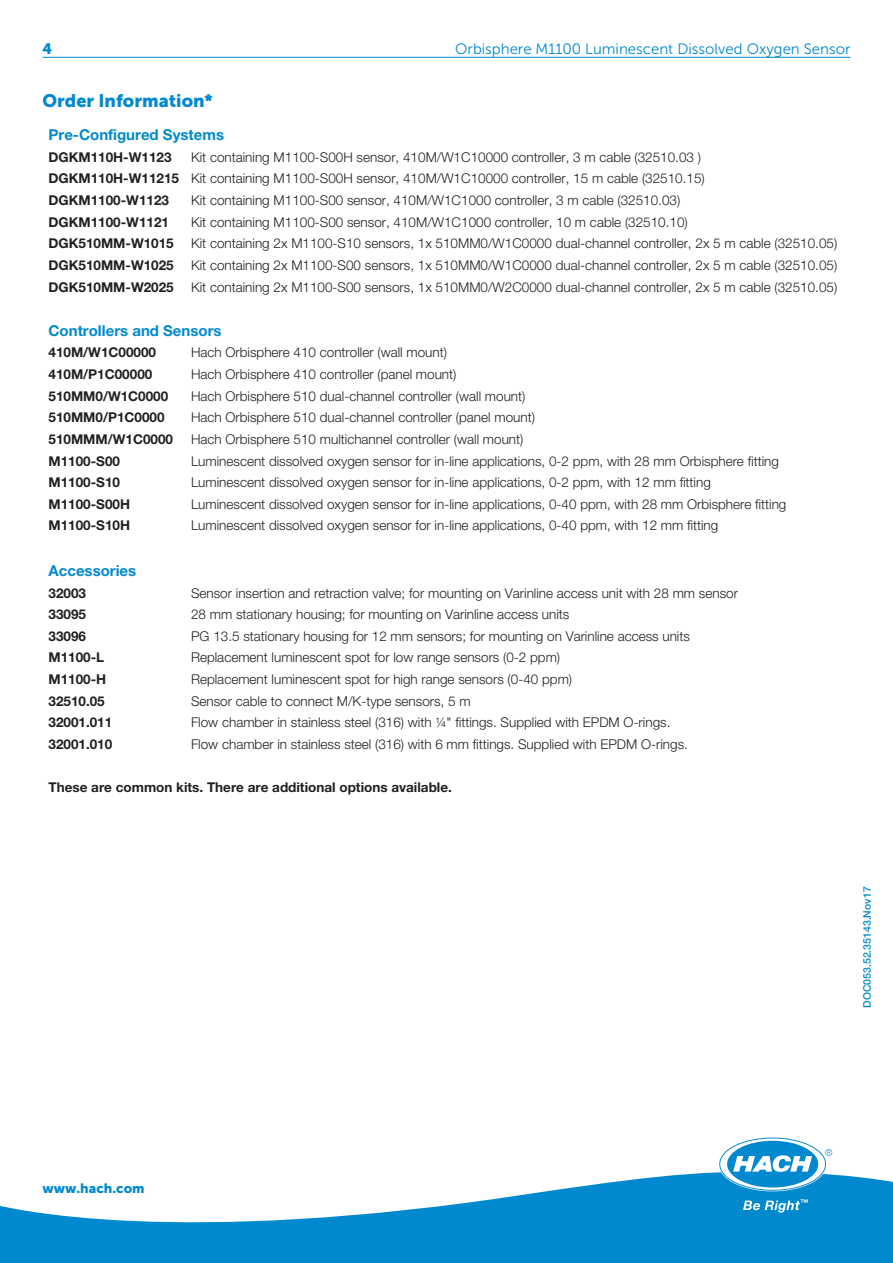
<style>
.page{position:relative;width:893px;height:1263px;background:#fff}
.page>*{position:absolute;margin:0;border:0;box-sizing:border-box;transform-origin:0 0}
.Head_2{font:18px "Museo Sans 900";color:#0089cf}
.Head_3_Text_1_Bold{font:700 15px "Helvetica Neue LTW1 G";color:#0089cf}
.Head_3{font:15px "Museo Sans 300";color:#0089cf}
.Head_3-2{font:15px "Museo Sans 900";color:#0089cf}
.Text_1{font:300 13.5px "Helvetica Neue LTW1 G";color:#231f20}
.Text_1_Text_1_Bold{font:700 13.5px "Helvetica Neue LTW1 G";color:#231f20}
.Text_1_Color{font:13.5px "Museo Sans 900";color:#0089cf}
.t1{font:500 10.5px "Helvetica Neue LTW1 G";color:#0089cf}
</style>
<div class="page">
<svg style="left:0;top:1168px;width:893px;height:95px;fill:#0089cf"></svg>
<svg style="left:720px;top:1138px;width:112px;height:52px"></svg>
<svg style="left:743px;top:1199px;width:65px;height:13px"></svg>
<hr style="left:43px;top:57px;width:807px;height:1px;background:#0089cf">
<p class="Head_3-2" style="left:43px;top:40px;width:11px">4</p>
<p class="Head_3" style="left:455px;top:41px;width:397px">Orbisphere M1100 Luminescent Dissolved Oxygen Sensor</p>
<p class="Head_2" style="left:43px;top:91px;width:172px">Order Information*</p>
<p class="Head_3_Text_1_Bold" style="left:49px;top:125px;width:177px">Pre-Configured Systems</p>
<p class="Text_1_Text_1_Bold" style="left:49px;top:149px;width:125px">DGKM110H-W1123</p>
<p class="Text_1" style="left:191px;top:149px;width:511px">Kit containing M1100-S00H sensor, 410M/W1C10000 controller, 3 m cable (32510.03 )</p>
<p class="Text_1_Text_1_Bold" style="left:49px;top:170px;width:132px">DGKM110H-W11215</p>
<p class="Text_1" style="left:191px;top:170px;width:515px">Kit containing M1100-S00H sensor, 410M/W1C10000 controller, 15 m cable (32510.15)</p>
<p class="Text_1_Text_1_Bold" style="left:49px;top:192px;width:122px">DGKM1100-W1123</p>
<p class="Text_1" style="left:191px;top:192px;width:491px">Kit containing M1100-S00 sensor, 410M/W1C1000 controller, 3 m cable (32510.03)</p>
<p class="Text_1_Text_1_Bold" style="left:49px;top:213px;width:122px">DGKM1100-W1121</p>
<p class="Text_1" style="left:191px;top:214px;width:498px">Kit containing M1100-S00 sensor, 410M/W1C1000 controller, 10 m cable (32510.10)</p>
<p class="Text_1_Text_1_Bold" style="left:49px;top:235px;width:127px">DGK510MM-W1015</p>
<p class="Text_1" style="left:191px;top:235px;width:648px">Kit containing 2x M1100-S10 sensors, 1x 510MM0/W1C0000 dual-channel controller, 2x 5 m cable (32510.05)</p>
<p class="Text_1_Text_1_Bold" style="left:49px;top:257px;width:127px">DGK510MM-W1025</p>
<p class="Text_1" style="left:191px;top:257px;width:648px">Kit containing 2x M1100-S00 sensors, 1x 510MM0/W1C0000 dual-channel controller, 2x 5 m cable (32510.05)</p>
<p class="Text_1_Text_1_Bold" style="left:49px;top:278px;width:127px">DGK510MM-W2025</p>
<p class="Text_1" style="left:191px;top:278px;width:648px">Kit containing 2x M1100-S00 sensors, 1x 510MM0/W2C0000 dual-channel controller, 2x 5 m cable (32510.05)</p>
<p class="Head_3_Text_1_Bold" style="left:49px;top:321px;width:175px">Controllers and Sensors</p>
<p class="Text_1_Text_1_Bold" style="left:49px;top:344px;width:109px">410M/W1C00000</p>
<p class="Text_1" style="left:191px;top:344px;width:257px">Hach Orbisphere 410 controller (wall mount)</p>
<p class="Text_1_Text_1_Bold" style="left:49px;top:366px;width:105px">410M/P1C00000</p>
<p class="Text_1" style="left:191px;top:366px;width:267px">Hach Orbisphere 410 controller (panel mount)</p>
<p class="Text_1_Text_1_Bold" style="left:49px;top:387px;width:121px">510MM0/W1C0000</p>
<p class="Text_1" style="left:191px;top:387px;width:336px">Hach Orbisphere 510 dual-channel controller (wall mount)</p>
<p class="Text_1_Text_1_Bold" style="left:49px;top:409px;width:118px">510MM0/P1C0000</p>
<p class="Text_1" style="left:191px;top:409px;width:345px">Hach Orbisphere 510 dual-channel controller (panel mount)</p>
<p class="Text_1_Text_1_Bold" style="left:49px;top:431px;width:126px">510MMM/W1C0000</p>
<p class="Text_1" style="left:191px;top:431px;width:334px">Hach Orbisphere 510 multichannel controller (wall mount)</p>
<p class="Text_1_Text_1_Bold" style="left:49px;top:452px;width:73px">M1100-S00</p>
<p class="Text_1" style="left:191px;top:452px;width:589px">Luminescent dissolved oxygen sensor for in-line applications, 0-2 ppm, with 28 mm Orbisphere fitting</p>
<p class="Text_1_Text_1_Bold" style="left:49px;top:474px;width:73px">M1100-S10</p>
<p class="Text_1" style="left:191px;top:474px;width:521px">Luminescent dissolved oxygen sensor for in-line applications, 0-2 ppm, with 12 mm fitting</p>
<p class="Text_1_Text_1_Bold" style="left:49px;top:496px;width:83px">M1100-S00H</p>
<p class="Text_1" style="left:191px;top:496px;width:597px">Luminescent dissolved oxygen sensor for in-line applications, 0-40 ppm, with 28 mm Orbisphere fitting</p>
<p class="Text_1_Text_1_Bold" style="left:49px;top:517px;width:83px">M1100-S10H</p>
<p class="Text_1" style="left:191px;top:517px;width:529px">Luminescent dissolved oxygen sensor for in-line applications, 0-40 ppm, with 12 mm fitting</p>
<p class="Head_3_Text_1_Bold" style="left:49px;top:561px;width:89px">Accessories</p>
<p class="Text_1_Text_1_Bold" style="left:49px;top:584px;width:39px">32003</p>
<p class="Text_1" style="left:191px;top:584px;width:548px">Sensor insertion and retraction valve; for mounting on Varinline access unit with 28 mm sensor</p>
<p class="Text_1_Text_1_Bold" style="left:49px;top:606px;width:39px">33095</p>
<p class="Text_1" style="left:191px;top:606px;width:380px">28 mm stationary housing; for mounting on Varinline access units</p>
<p class="Text_1_Text_1_Bold" style="left:49px;top:628px;width:39px">33096</p>
<p class="Text_1" style="left:191px;top:628px;width:500px">PG 13.5 stationary housing for 12 mm sensors; for mounting on Varinline access units</p>
<p class="Text_1_Text_1_Bold" style="left:49px;top:649px;width:57px">M1100-L</p>
<p class="Text_1" style="left:191px;top:649px;width:371px">Replacement luminescent spot for low range sensors (0-2 ppm)</p>
<p class="Text_1_Text_1_Bold" style="left:49px;top:671px;width:59px">M1100-H</p>
<p class="Text_1" style="left:191px;top:671px;width:383px">Replacement luminescent spot for high range sensors (0-40 ppm)</p>
<p class="Text_1_Text_1_Bold" style="left:49px;top:693px;width:58px">32510.05</p>
<p class="Text_1" style="left:191px;top:693px;width:281px">Sensor cable to connect M/K-type sensors, 5 m</p>
<p class="Text_1_Text_1_Bold" style="left:49px;top:714px;width:65px">32001.011</p>
<p class="Text_1" style="left:191px;top:714px;width:481px">Flow chamber in stainless steel (316) with ¼" fittings. Supplied with EPDM O-rings.</p>
<p class="Text_1_Text_1_Bold" style="left:49px;top:736px;width:65px">32001.010</p>
<p class="Text_1" style="left:191px;top:736px;width:498px">Flow chamber in stainless steel (316) with 6 mm fittings. Supplied with EPDM O-rings.</p>
<p class="Text_1_Text_1_Bold" style="left:49px;top:779px;width:405px">These are common kits. There are additional options available.</p>
<p class="t1" style="left:861px;top:1008px;width:123px;rotate:-90deg">DOC053.52.35143.Nov17</p>
<p class="Text_1_Color" style="left:43px;top:1181px;width:104px">www.hach.com</p>
</div>
